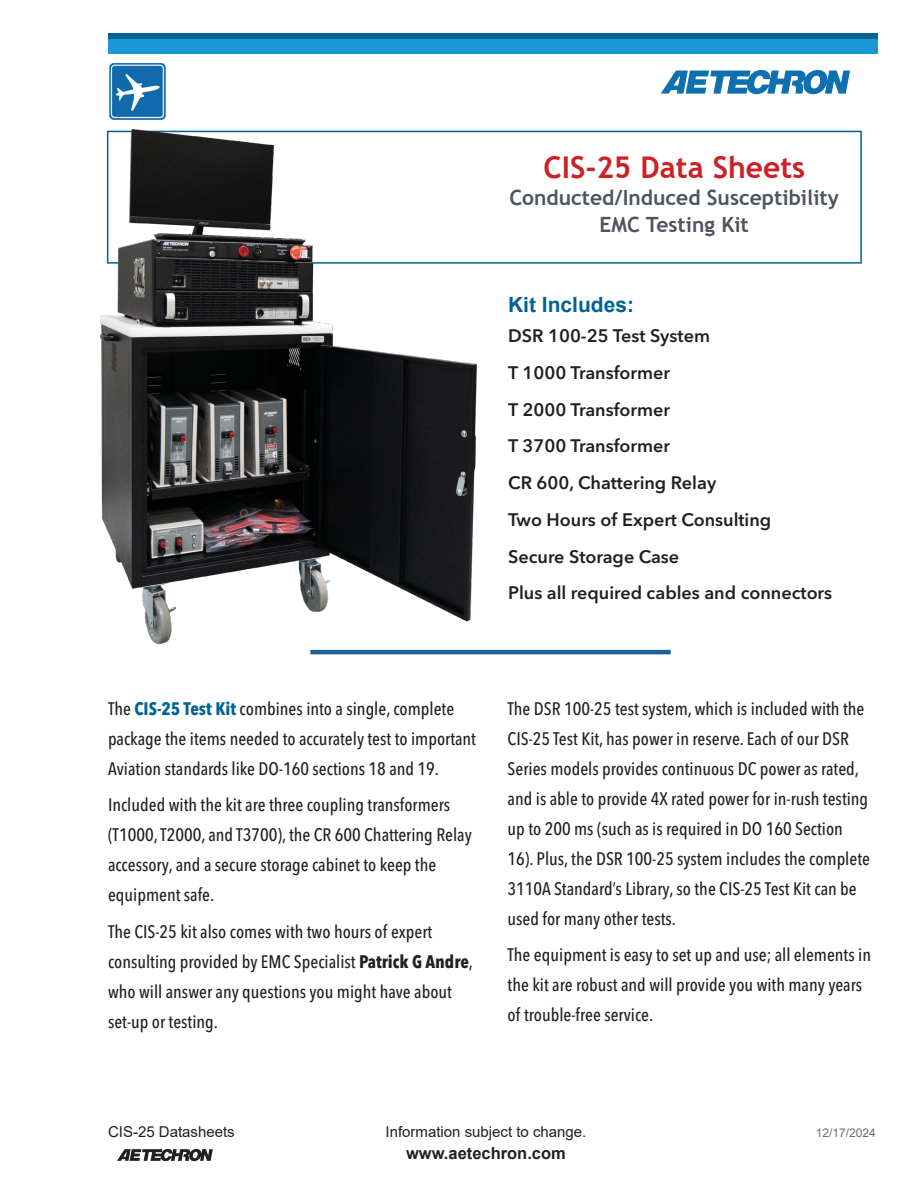
<style>
.page{position:relative;width:918px;height:1188px;background:#fff}
.page>*{position:absolute;margin:0;border:0;box-sizing:border-box;transform-origin:0 0}
.t1{font:700 30px "Trebuchet MS";color:#cb2127}
.t2{font:700 21px/27px "Trebuchet MS";color:#4e5560;text-align:center}
.Subhead1{font:700 21px "Arial";color:#016394}
.t3{font:500 condensed 18px/30px "Avenir Next LT Pro";color:#231f20}
.t4{font:600 18px "Avenir Next LT Pro";color:#231f20}
.t5{font:700 16.5px "Arial";color:#231f20}
.t6{font:15px "Arial";color:#231f20}
.t7{font:12px "Arial";color:#6c6d70}
.s1{font-weight:700;color:#016394}
.s2{font-weight:700}
</style>
<div class="page">
<svg style="left:117px;top:1149px;width:96px;height:12px"></svg>
<div style="left:108px;top:39px;width:770px;height:15px;background:#1a98d6"></div>
<div style="left:108px;top:33px;width:770px;height:6px;background:#016394"></div>
<div style="left:107px;top:131px;width:755px;height:133px;border:2px solid #016394"></div>
<svg style="left:661px;top:70px;width:189px;height:24px"></svg>
<img style="left:110px;top:64px;width:56px;height:56px">
<hr style="left:310px;top:650px;width:361px;height:4px;background:#196394">
<img style="left:99px;top:129px;width:384px;height:525px">
<p class="t1" style="left:543px;top:149px;width:263px">CIS-25 Data Sheets</p>
<p class="t2" style="left:509px;top:184px;width:331px">Conducted/Induced Susceptibility<br>EMC Testing Kit</p>
<p class="Subhead1" style="left:508px;top:290px;width:128px">Kit Includes:</p>
<p class="t4" style="left:508px;top:325px;width:203px">DSR 100-25 Test System</p>
<p class="t4" style="left:508px;top:362px;width:163px">T 1000 Transformer</p>
<p class="t4" style="left:508px;top:398px;width:163px">T 2000 Transformer</p>
<p class="t4" style="left:508px;top:435px;width:163px">T 3700 Transformer</p>
<p class="t4" style="left:508px;top:472px;width:210px">CR 600, Chattering Relay</p>
<p class="t4" style="left:508px;top:509px;width:265px">Two Hours of Expert Consulting</p>
<p class="t4" style="left:508px;top:545px;width:173px">Secure Storage Case</p>
<p class="t4" style="left:508px;top:582px;width:326px">Plus all required cables and connectors</p>
<p class="t3" style="left:108px;top:693px;width:370px">The <span class="s1">CIS-25 Test Kit</span> combines into a single, complete package the items needed to accurately test to important<br>Aviation standards like DO-160 sections 18 and 19.</p>
<p class="t3" style="left:108px;top:790px;width:365px">Included with the kit are three coupling transformers (T1000, T2000, and T3700), the CR 600 Chattering Relay accessory, and a secure storage cabinet to keep the equipment safe.</p>
<p class="t3" style="left:108px;top:917px;width:367px">The CIS-25 kit also comes with two hours of expert consulting provided by EMC Specialist <span class="s2">Patrick G Andre</span>, who will answer any questions you might have about set-up or testing.</p>
<p class="t3" style="left:508px;top:693px;width:364px">The DSR 100-25 test system, which is included with the CIS-25 Test Kit, has power in reserve. Each of our DSR Series models provides continuous DC power as rated, and is able to provide 4X rated power for in-rush testing up to 200 ms (such as is required in DO 160 Section 16). Plus, the DSR 100-25 system includes the complete 3110A Standard’s Library, so the CIS-25 Test Kit can be used for many other tests.</p>
<p class="t3" style="left:508px;top:940px;width:365px">The equipment is easy to set up and use; all elements in the kit are robust and will provide you with many years of trouble-free service.</p>
<p class="t6" style="left:108px;top:1121px;width:128px">CIS-25 Datasheets</p>
<p class="t6" style="left:386px;top:1121px;width:202px">Information subject to change.</p>
<p class="t7" style="left:816px;top:1124px;width:62px">12/17/2024</p>
<p class="t5" style="left:406px;top:1142px;width:161px">www.aetechron.com</p>
</div>
